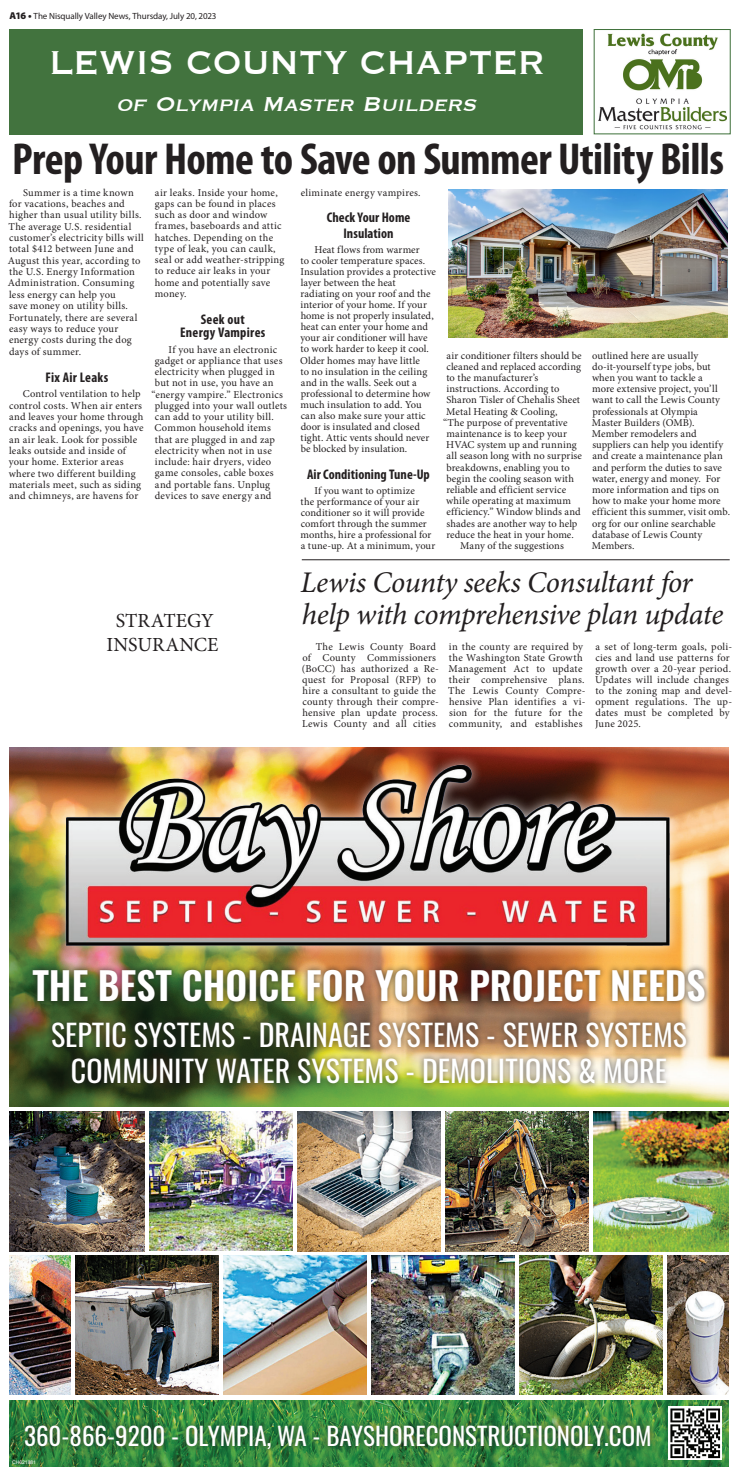
<style>
.page{position:relative;width:738px;height:1476px;background:#fff}
.page>*{position:absolute;margin:0;border:0;box-sizing:border-box;transform-origin:0 0}
.Subhead{font:700 condensed 45px "Myriad Pro";letter-spacing:-.015em;color:#231f20}
.Normal_-_Indented{font:43px "Copperplate";letter-spacing:-.005em;color:#fff;scale:.9 1}
.t1{font:600 38px "Oswald";color:#fff}
.t2{font:30px/36px "Oswald";color:#fff;text-align:center}
.Headline_-_Italic{font:italic 30px/32.3px "Minion Pro";letter-spacing:-.02em;color:#231f20}
.Subhead-2{font:italic 26.1px "Copperplate";color:#fff}
.t3{font:25px "Oswald";color:#fff}
.Normal_-_Indented-2{font:20px "Minion Pro";letter-spacing:-.005em;color:#231f20}
.Sidebar_Box_-_Head{font:700 condensed 14px/15.6px "Myriad Pro";letter-spacing:.005em;color:#231f20;text-align:center}
.Normal_-_Indented-3{font:10.5px/11.2px "Minion Pro";letter-spacing:.015em;color:#231f20}
.Normal_-_Indented-4{font:10.5px "Minion Pro";letter-spacing:.035em;color:#231f20}
.Folio_plain{font:9px "Myriad Pro";letter-spacing:-.01em;color:#231f20}
.t4{font:5px "Arial";color:#fff}
.s1{font-weight:900;font-size:10px}
</style>
<div class="page">
<img style="left:9px;top:747px;width:720px;height:720px">
<div style="left:54px;top:753px;width:628px;height:205px;background:#fff;opacity:.75"></div>
<img style="left:63px;top:762px;width:612px;height:190px">
<div style="left:9px;top:1107px;width:720px;height:292px;background:#fff"></div>
<img style="left:9px;top:1255px;width:62px;height:140px">
<img style="left:75px;top:1255px;width:144px;height:140px">
<img style="left:519px;top:1255px;width:144px;height:140px">
<img style="left:223px;top:1255px;width:144px;height:140px">
<img style="left:371px;top:1255px;width:144px;height:140px">
<img style="left:667px;top:1255px;width:62px;height:140px">
<img style="left:9px;top:1111px;width:136px;height:140px">
<img style="left:297px;top:1111px;width:144px;height:140px">
<img style="left:593px;top:1111px;width:136px;height:140px">
<img style="left:149px;top:1111px;width:144px;height:140px">
<img style="left:445px;top:1111px;width:144px;height:140px">
<div style="left:27px;top:964px;width:684px;height:44px;background:#231f20;opacity:.75"></div>
<div style="left:46px;top:1016px;width:646px;height:73px;background:#231f20;opacity:.75"></div>
<div style="left:19px;top:1419px;width:638px;height:36px;background:#231f20;opacity:.75"></div>
<img style="left:668px;top:1406px;width:54px;height:54px">
<img style="left:598px;top:33px;width:129px;height:97px">
<div style="left:594px;top:29px;width:137px;height:105px;border:1px solid #42733e"></div>
<div style="left:10px;top:29px;width:573px;height:105px;background:#42733e"></div>
<hr style="left:302px;top:560px;width:428px;height:1px;background:#231f20">
<img style="left:448px;top:189px;width:279px;height:149px">
<p class="Folio_plain" style="left:9px;top:10px;width:209px"><span class="s1">A16 •</span> The Nisqually Valley News, Thursday, July 20, 2023</p>
<p class="Normal_-_Indented" style="left:49px;top:35px;width:553px">LEWIS COUNTY CHAPTER</p>
<p class="Subhead-2" style="left:117px;top:87px;width:367px">of Olympia Master Builders</p>
<p class="Subhead" style="left:12px;top:131px;width:713px">Prep Your Home to Save on Summer Utility Bills</p>
<p class="Normal_-_Indented-3" style="left:8px;top:187px;width:138px;text-indent:15px">Summer is a time known for vacations, beaches and higher than usual utility bills.<br>The average U.S. residential customer’s electricity bills will total $412 between June and<br>August this year, according to the U.S. Energy Information<br>Administration. Consuming less energy can help you<br>save money on utility bills.<br>Fortunately, there are several easy ways to reduce your energy costs during the dog days of summer.</p>
<p class="Sidebar_Box_-_Head" style="left:46px;top:369px;width:64px">Fix Air Leaks</p>
<p class="Normal_-_Indented-3" style="left:9px;top:388px;width:136px;text-indent:14px">Control ventilation to help control costs. When air enters and leaves your home through cracks and openings, you have an air leak. Look for possible leaks outside and inside of your home. Exterior areas where two different building materials meet, such as siding and chimneys, are havens for</p>
<p class="Normal_-_Indented-3" style="left:155px;top:187px;width:131px">air leaks. Inside your home, gaps can be found in places such as door and window frames, baseboards and attic hatches. Depending on the type of leak, you can caulk, seal or add weather-stripping to reduce air leaks in your home and potentially save money.</p>
<p class="Sidebar_Box_-_Head" style="left:201px;top:311px;width:45px">Seek out</p>
<p class="Sidebar_Box_-_Head" style="left:180px;top:325px;width:87px">Energy Vampires</p>
<p class="Normal_-_Indented-3" style="left:169px;top:344px;width:110px">If you have an electronic</p>
<p class="Normal_-_Indented-3" style="left:155px;top:355px;width:129px">gadget or appliance that uses</p>
<p class="Normal_-_Indented-3" style="left:155px;top:366px;width:121px">electricity when plugged in</p>
<p class="Normal_-_Indented-3" style="left:155px;top:378px;width:120px">but not in use, you have an</p>
<p class="Normal_-_Indented-3" style="left:151px;top:389px;width:133px">“energy vampire.” Electronics</p>
<p class="Normal_-_Indented-3" style="left:155px;top:400px;width:134px">plugged into your wall outlets</p>
<p class="Normal_-_Indented-4" style="left:155px;top:410px;width:121px">can add to your utility bill.</p>
<p class="Normal_-_Indented-3" style="left:155px;top:422px;width:118px">Common household items</p>
<p class="Normal_-_Indented-3" style="left:155px;top:434px;width:122px">that are plugged in and zap</p>
<p class="Normal_-_Indented-3" style="left:155px;top:445px;width:118px">electricity when not in use</p>
<p class="Normal_-_Indented-3" style="left:155px;top:456px;width:118px">include: hair dryers, video</p>
<p class="Normal_-_Indented-3" style="left:155px;top:467px;width:120px">game consoles, cable boxes</p>
<p class="Normal_-_Indented-3" style="left:155px;top:479px;width:117px">and portable fans. Unplug</p>
<p class="Normal_-_Indented-3" style="left:155px;top:490px;width:118px">devices to save energy and</p>
<p class="Normal_-_Indented-3" style="left:301px;top:187px;width:122px">eliminate energy vampires.</p>
<p class="Sidebar_Box_-_Head" style="left:327px;top:210px;width:85px">Check Your Home<br>Insulation</p>
<p class="Normal_-_Indented-3" style="left:300px;top:244px;width:137px;text-indent:14px">Heat flows from warmer<br>to cooler temperature spaces.<br>Insulation provides a protective layer between the heat radiating on your roof and the interior of your home. If your home is not properly insulated, heat can enter your home and your air conditioner will have to work harder to keep it cool.<br>Older homes may have little<br>to no insulation in the ceiling and in the walls. Seek out a professional to determine how much insulation to add. You can also make sure your attic door is insulated and closed tight. Attic vents should never be blocked by insulation.</p>
<p class="Sidebar_Box_-_Head" style="left:307px;top:466px;width:124px">Air Conditioning Tune-Up</p>
<p class="Normal_-_Indented-3" style="left:301px;top:485px;width:136px;text-indent:14px">If you want to optimize<br>the performance of your air conditioner so it will provide comfort through the summer months, hire a professional for a tune-up. At a minimum, your</p>
<p class="Normal_-_Indented-3" style="left:447px;top:350px;width:137px">air conditioner filters should be</p>
<p class="Normal_-_Indented-3" style="left:446px;top:361px;width:136px">cleaned and replaced according</p>
<p class="Normal_-_Indented-3" style="left:446px;top:372px;width:93px">to the manufacturer’s</p>
<p class="Normal_-_Indented-3" style="left:446px;top:383px;width:115px">instructions. According to</p>
<p class="Normal_-_Indented-3" style="left:446px;top:395px;width:135px">Sharon Tisler of Chehalis Sheet</p>
<p class="Normal_-_Indented-3" style="left:446px;top:406px;width:113px">Metal Heating &amp; Cooling,</p>
<p class="Normal_-_Indented-3" style="left:443px;top:417px;width:126px">“The purpose of preventative</p>
<p class="Normal_-_Indented-3" style="left:446px;top:428px;width:122px">maintenance is to keep your</p>
<p class="Normal_-_Indented-3" style="left:446px;top:439px;width:132px">HVAC system up and running</p>
<p class="Normal_-_Indented-3" style="left:447px;top:451px;width:137px">all season long with no surprise</p>
<p class="Normal_-_Indented-3" style="left:447px;top:462px;width:125px">breakdowns, enabling you to</p>
<p class="Normal_-_Indented-3" style="left:447px;top:473px;width:129px">begin the cooling season with</p>
<p class="Normal_-_Indented-3" style="left:446px;top:484px;width:121px">reliable and efficient service</p>
<p class="Normal_-_Indented-3" style="left:446px;top:495px;width:126px">while operating at maximum</p>
<p class="Normal_-_Indented-3" style="left:446px;top:507px;width:136px">efficiency.” Window blinds and</p>
<p class="Normal_-_Indented-3" style="left:447px;top:518px;width:132px">shades are another way to help</p>
<p class="Normal_-_Indented-3" style="left:446px;top:529px;width:129px">reduce the heat in your home.</p>
<p class="Normal_-_Indented-3" style="left:460px;top:540px;width:105px">Many of the suggestions</p>
<p class="Normal_-_Indented-3" style="left:592px;top:350px;width:140px">outlined here are usually do-it-yourself type jobs, but when you want to tackle a<br>more extensive project, you’ll want to call the Lewis County professionals at Olympia<br>Master Builders (OMB).<br>Member remodelers and suppliers can help you identify and create a maintenance plan and perform the duties to save water, energy and money. For more information and tips on how to make your home more efficient this summer, visit omb. org for our online searchable database of Lewis County<br>Members.</p>
<p class="Headline_-_Italic" style="left:301px;top:566px;width:424px">Lewis County seeks Consultant for help with comprehensive plan update</p>
<p class="Normal_-_Indented-2" style="left:116px;top:607px;width:100px">STRATEGY</p>
<p class="Normal_-_Indented-2" style="left:107px;top:631px;width:113px">INSURANCE</p>
<p class="Normal_-_Indented-3" style="left:302px;top:641px;width:139px;text-indent:14px">The Lewis County Board of County Commissioners (BoCC) has authorized a Re&shy;quest for Proposal (RFP) to hire a consultant to guide the county through their compre&shy;hensive plan update process.<br>Lewis County and all cities</p>
<p class="Normal_-_Indented-3" style="left:448px;top:641px;width:139px">in the county are required by the Washington State Growth<br>Management Act to update their comprehensive plans.<br>The Lewis County Compre&shy;hensive Plan identifies a vi&shy;sion for the future for the community, and establishes</p>
<p class="Normal_-_Indented-3" style="left:595px;top:641px;width:139px">a set of long-term goals, poli&shy;cies and land use patterns for growth over a 20-year period.<br>Updates will include changes to the zoning map and devel&shy;opment regulations. The up&shy;dates must be completed by<br>June 2025.</p>
<p class="t1" style="left:32px;top:966px;width:675px">THE BEST CHOICE FOR YOUR PROJECT NEEDS</p>
<p class="t2" style="left:51px;top:1014px;width:637px">SEPTIC SYSTEMS - DRAINAGE SYSTEMS - SEWER SYSTEMS<br>COMMUNITY WATER SYSTEMS - DEMOLITIONS &amp; MORE</p>
<p class="t3" style="left:24px;top:1413px;width:629px">360-866-9200 - OLYMPIA, WA - BAYSHORECONSTRUCTIONOLY.COM</p>
<p class="t4" style="left:12px;top:1459px;width:25px">CH621881</p>
</div>
